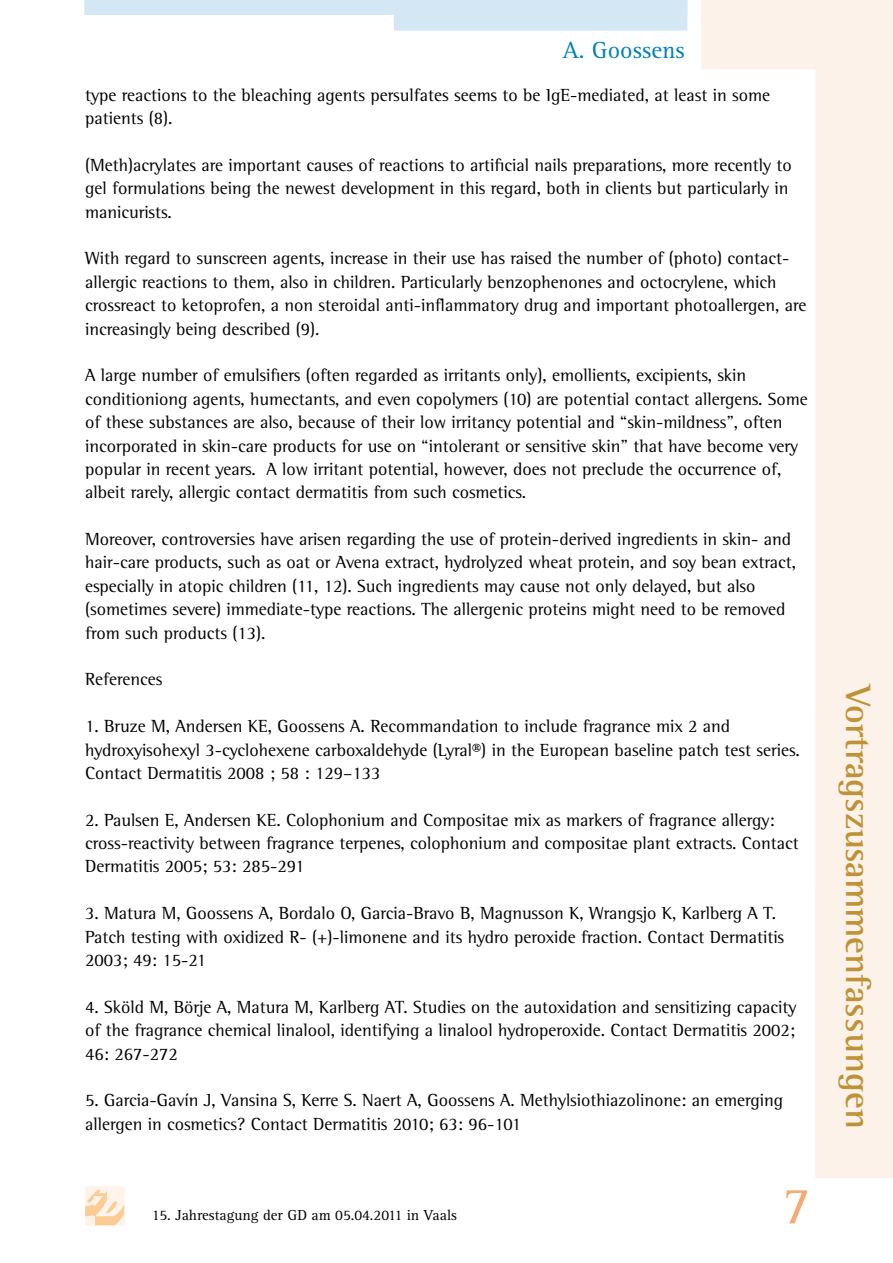
<style>
.page{position:relative;width:893px;height:1263px;background:#fff}
.page>*{position:absolute;margin:0;border:0;box-sizing:border-box;transform-origin:0 0}
.t1{font:54px "Agfa Rotis Serif";color:#f5ab75}
.t2{font:700 36px "Agfa Rotis Semi Serif";color:#be9237}
.t3{font:24px "Agfa Rotis Serif";color:#0081b8}
.t4{font:18px/23.4px "Agfa Rotis Semi Serif";color:#000}
.t5{font:15px "Agfa Rotis Serif";color:#000}
</style>
<div class="page">
<svg style="left:701px;top:21px;width:192px;height:1157px"></svg>
<div style="left:85px;top:1186px;width:39px;height:39px;background:#fef4ec"></div>
<svg style="left:85px;top:1189px;width:39px;height:36px"></svg>
<svg style="left:84px;top:0;width:603px;height:31px"></svg>
<div style="left:701px;top:0;width:192px;height:21px;background:#fcf2ea"></div>
<h3 class="t3" style="left:562px;top:36px;width:124px">A. Goossens</h3>
<p class="t4" style="left:85px;top:83px;width:687px">type reactions to the bleaching agents persulfates seems to be IgE-mediated, at least in some patients (8).</p>
<p class="t4" style="left:85px;top:153px;width:708px">(Meth)acrylates are important causes of reactions to artificial nails preparations, more recently to gel formulations being the newest development in this regard, both in clients but particularly in manicurists.</p>
<p class="t4" style="left:85px;top:247px;width:723px">With regard to sunscreen agents, increase in their use has raised the number of (photo) contact&shy;allergic reactions to them, also in children. Particularly benzophenones and octocrylene, which crossreact to ketoprofen, a non steroidal anti-inflammatory drug and important photoallergen, are increasingly being described (9).</p>
<p class="t4" style="left:85px;top:364px;width:724px">A large number of emulsifiers (often regarded as irritants only), emollients, excipients, skin conditioniong agents, humectants, and even copolymers (10) are potential contact allergens. Some of these substances are also, because of their low irritancy potential and “skin-mildness”, often incorporated in skin-care products for use on “intolerant or sensitive skin” that have become very popular in recent years. A low irritant potential, however, does not preclude the occurrence of, albeit rarely, allergic contact dermatitis from such cosmetics.</p>
<p class="t4" style="left:85px;top:527px;width:713px">Moreover, controversies have arisen regarding the use of protein-derived ingredients in skin- and hair-care products, such as oat or Avena extract, hydrolyzed wheat protein, and soy bean extract, especially in atopic children (11, 12). Such ingredients may cause not only delayed, but also (sometimes severe) immediate-type reactions. The allergenic proteins might need to be removed from such products (13).</p>
<p class="t4" style="left:85px;top:668px;width:79px">References</p>
<p class="t4" style="left:85px;top:714px;width:716px">1. Bruze M, Andersen KE, Goossens A. Recommandation to include fragrance mix 2 and hydroxyisohexyl 3-cyclohexene carboxaldehyde (Lyral®) in the European baseline patch test series.<br>Contact Dermatitis 2008 ; 58 : 129–133</p>
<p class="t4" style="left:85px;top:808px;width:715px">2. Paulsen E, Andersen KE. Colophonium and Compositae mix as markers of fragrance allergy: cross-reactivity between fragrance terpenes, colophonium and compositae plant extracts. Contact<br>Dermatitis 2005; 53: 285-291</p>
<p class="t4" style="left:85px;top:901px;width:701px">3. Matura M, Goossens A, Bordalo O, Garcia-Bravo B, Magnusson K, Wrangsjo K, Karlberg A T.<br>Patch testing with oxidized R- (+)-limonene and its hydro peroxide fraction. Contact Dermatitis<br>2003; 49: 15-21</p>
<p class="t4" style="left:85px;top:995px;width:713px;text-align:justify">4. Sköld M, Börje A, Matura M, Karlberg AT. Studies on the autoxidation and sensitizing capacity of the fragrance chemical linalool, identifying a linalool hydroperoxide. Contact Dermatitis 2002; 46: 267-272</p>
<p class="t4" style="left:85px;top:1088px;width:700px">5. Garcia-Gavín J, Vansina S, Kerre S. Naert A, Goossens A. Methylsiothiazolinone: an emerging allergen in cosmetics? Contact Dermatitis 2010; 63: 96-101</p>
<p class="t5" style="left:152px;top:1206px;width:307px">15. Jahrestagung der GD am 05.04.2011 in Vaals</p>
<h1 class="t1" style="left:783px;top:1175px;width:30px">7</h1>
<h2 class="t2" style="left:880px;top:685px;width:445px;rotate:90deg">Vortragszusammenfassungen</h2>
</div>
